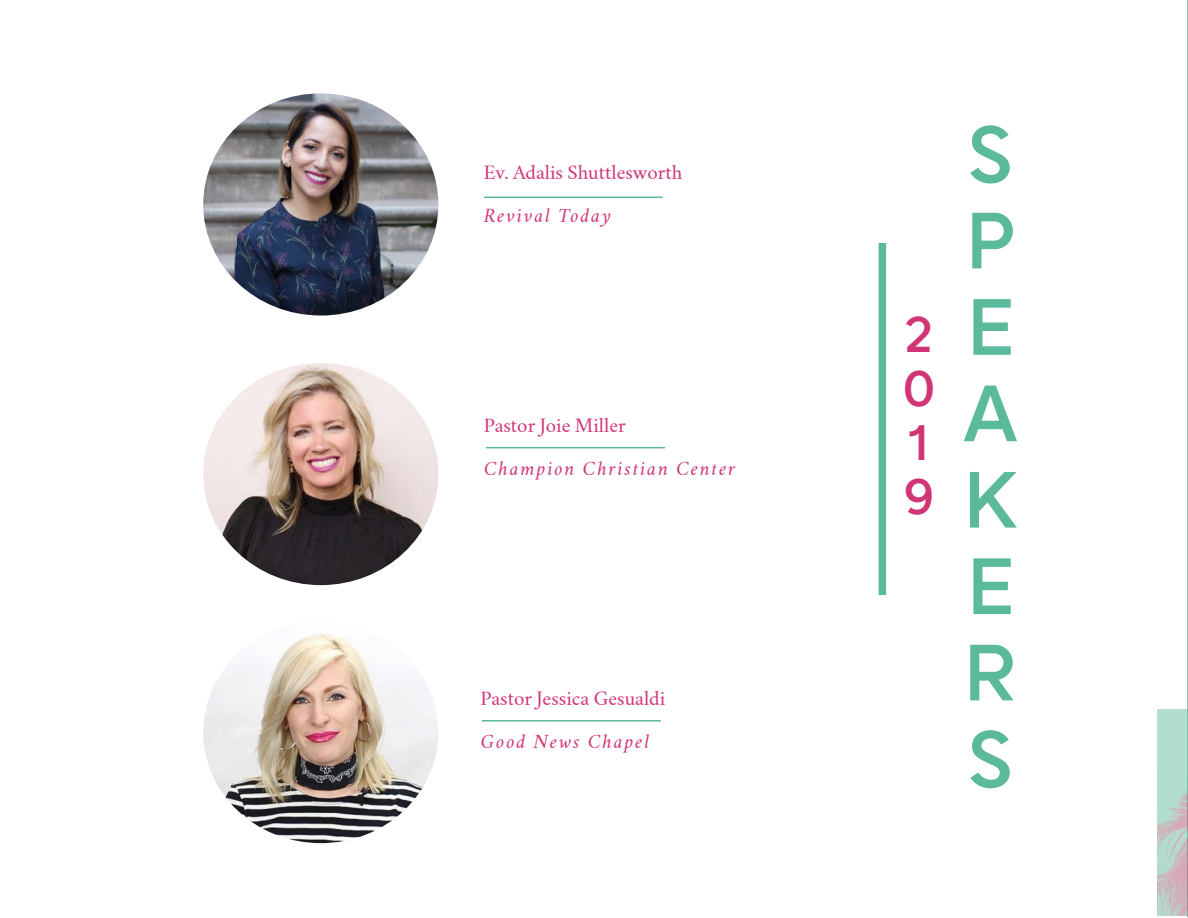
<style>
.page{position:relative;width:1188px;height:918px;background:#fff}
.page>*{position:absolute;margin:0;border:0;box-sizing:border-box;transform-origin:0 0}
.t1{font:500 72px/86.4px "Sentic Text";color:#5bb99c;text-align:justify}
.t2{font:500 45px/54px "Sentic Text";color:#d13575}
.t3{font:18px "Crimson Text";color:#d13575}
.t4{font:italic 18px "Crimson Text";letter-spacing:.1em;color:#d13575}
</style>
<div class="page">
<svg style="left:1187px;top:0;width:1px;height:917px"></svg>
<img style="left:1157px;top:710px;width:31px;height:206px">
<img style="left:203px;top:93px;width:235px;height:223px">
<hr style="left:484px;top:197px;width:179px;height:1px;background:#5bb99c">
<hr style="left:486px;top:447px;width:179px;height:1px;background:#5bb99c">
<img style="left:203px;top:363px;width:235px;height:222px">
<img style="left:203px;top:633px;width:235px;height:210px">
<hr style="left:482px;top:720px;width:179px;height:2px;background:#5bb99c">
<div style="left:879px;top:243px;width:7px;height:352px;background:#5bb99c"></div>
<p class="t3" style="left:484px;top:162px;width:200px">Ev. Adalis Shuttlesworth</p>
<p class="t4" style="left:484px;top:206px;width:129px">Revival Today</p>
<p class="t3" style="left:484px;top:415px;width:144px">Pastor Joie Miller</p>
<p class="t4" style="left:484px;top:458px;width:253px">Champion Christian Center</p>
<p class="t3" style="left:481px;top:688px;width:186px">Pastor Jessica Gesualdi</p>
<p class="t4" style="left:481px;top:732px;width:170px">Good News Chapel</p>
<h2 class="t2" style="left:902px;top:308px;width:35px">2<br>0<br>1<br>9</h2>
<h1 class="t1" style="left:964px;top:113px;width:55px">S P E A K E R S</h1>
</div>
